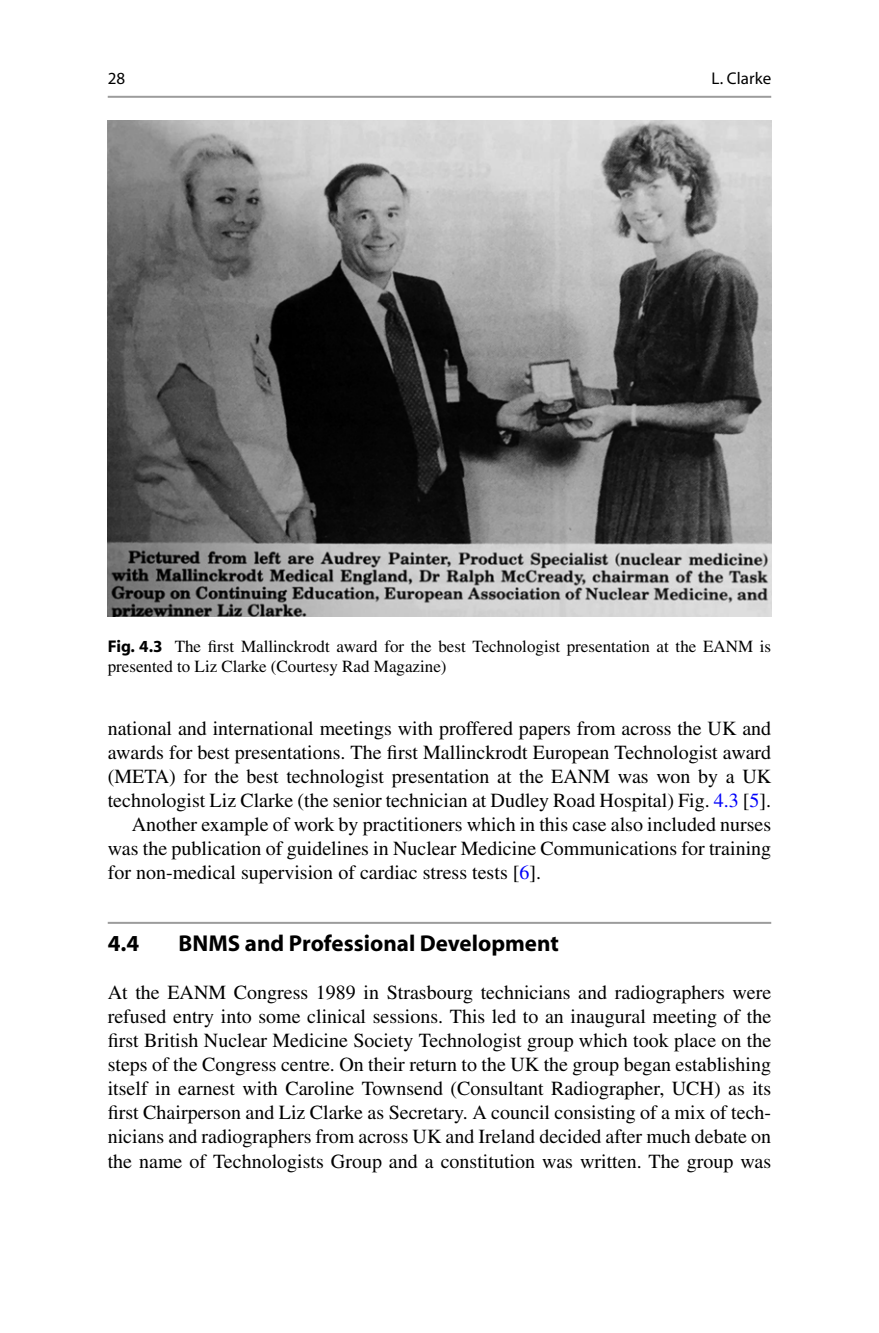
<style>
.page{position:relative;width:879px;height:1333px;background:#fff}
.page>*{position:absolute;margin:0;border:0;box-sizing:border-box;transform-origin:0 0}
.t1{font:700 23px "Cnxqdp Vrdshj Myriad";color:#000}
.t2{font:20px/24px "Gvwblw Qndrhc Times";color:#000;text-align:justify}
.t3{font:17px/20px "Gvwblw Qndrhc Times";color:#000}
.t4{font:17px "Mmpsnx Xcgkgk Myriad";color:#000}
.s1{font-family:"Cnxqdp Vrdshj Myriad";font-weight:700}
.s2{color:#0000fa}
</style>
<div class="page">
<hr style="left:108px;top:921px;width:663px;height:2px;background:#9c9c9c">
<img style="left:108px;top:121px;width:663px;height:495px">
<hr style="left:108px;top:96px;width:663px;height:2px;background:#9c9c9c">
<p class="t4" style="left:108px;top:72px;width:19px">28</p>
<p class="t4" style="left:711px;top:72px;width:61px">L. Clarke</p>
<p class="t3" style="left:108px;top:637px;width:665px"><span class="s1">Fig. 4.3</span> The first Mallinckrodt award for the best Technologist presentation at the EANM is presented to Liz Clarke (Courtesy Rad Magazine)</p>
<p class="t2" style="left:108px;top:718px;width:665px">national and international meetings with proffered papers from across the UK and</p>
<p class="t2" style="left:108px;top:742px;width:665px">awards for best presentations. The first Mallinckrodt European Technologist award</p>
<p class="t2" style="left:108px;top:766px;width:665px">(META) for the best technologist presentation at the EANM was won by a UK</p>
<p class="t2" style="left:108px;top:790px;width:665px">technologist Liz Clarke (the senior technician at Dudley Road Hospital) Fig. <span class="s2">4.3</span> [ <span class="s2">5</span> ].</p>
<p class="t2" style="left:132px;top:814px;width:641px">Another example of work by practitioners which in this case also included nurses</p>
<p class="t2" style="left:108px;top:838px;width:665px">was the publication of guidelines in Nuclear Medicine Communications for training</p>
<p class="t2" style="left:108px;top:862px;width:435px">for non-medical supervision of cardiac stress tests [ <span class="s2">6</span> ].</p>
<p class="t1" style="left:108px;top:935px;width:33px">4.4</p>
<p class="t1" style="left:179px;top:935px;width:382px">BNMS and Professional Development</p>
<p class="t2" style="left:108px;top:982px;width:665px">At the EANM Congress 1989 in Strasbourg technicians and radiographers were refused entry into some clinical sessions. This led to an inaugural meeting of the first British Nuclear Medicine Society Technologist group which took place on the steps of the Congress centre. On their return to the UK the group began establishing itself in earnest with Caroline Townsend (Consultant Radiographer, UCH) as its first Chairperson and Liz Clarke as Secretary. A council consisting of a mix of tech&shy;nicians and radiographers from across UK and Ireland decided after much debate on the name of Technologists Group and a constitution was written. The group was</p>
</div>
